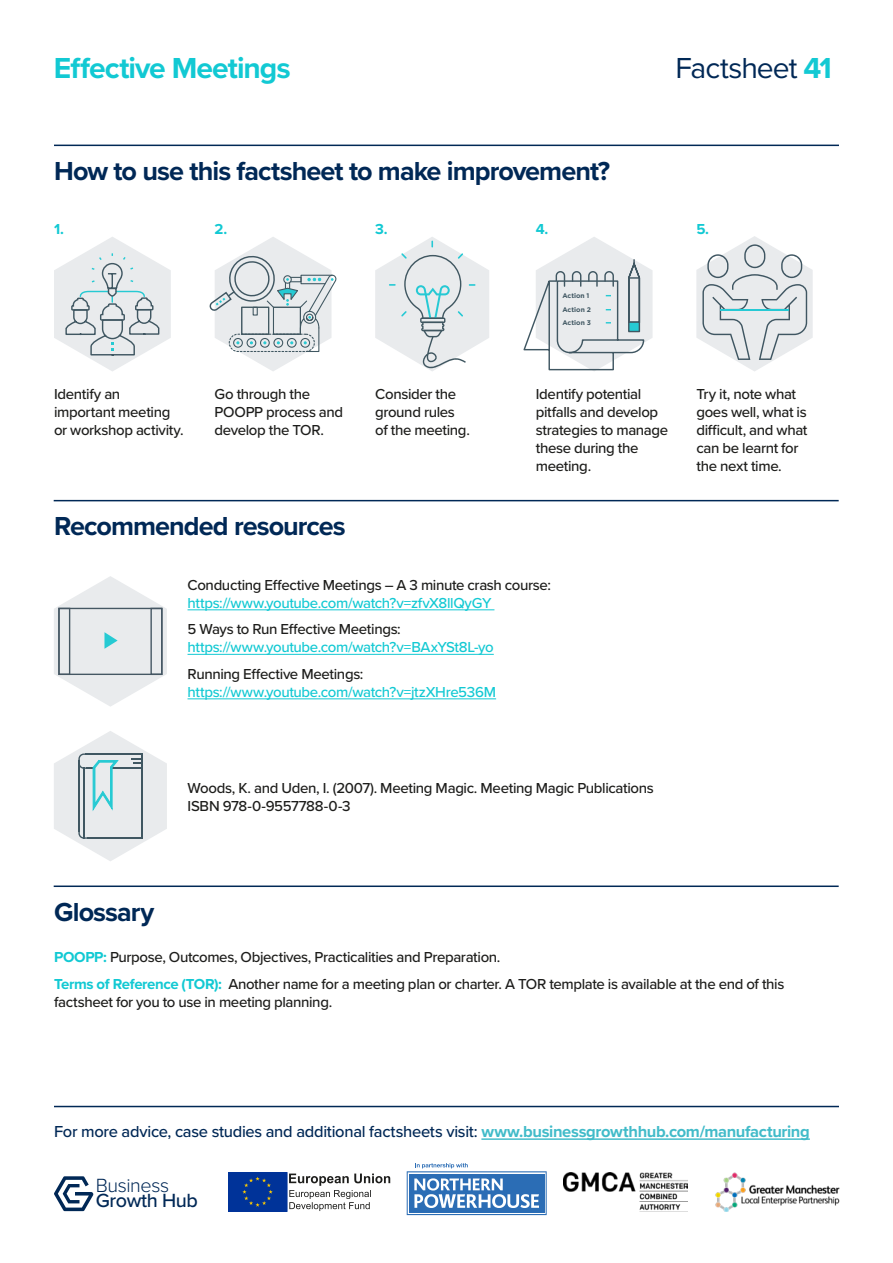
<style>
.page{position:relative;width:893px;height:1263px;background:#fff}
.page>*{position:absolute;margin:0;border:0;box-sizing:border-box;transform-origin:0 0}
.t1{font:700 30px "Proxima Nova";letter-spacing:-.03em;color:#12c9d3}
.t2{font:30px "Proxima Nova";letter-spacing:-.035em;color:#002856}
.t3{font:700 27px "Proxima Nova";letter-spacing:-.035em;color:#002856}
.t4{font:500 19.8px "Proxima Nova";letter-spacing:-.02em;color:#002856}
.t5{font:300 19.8px "Proxima Nova";letter-spacing:-.02em;color:#002856}
.t6{font:500 16.5px "Proxima Nova";letter-spacing:-.015em;color:#002856}
.t7{font:500 15px/18px "Proxima Nova";letter-spacing:-.025em;color:#1d1d1b}
.t8{font:500 15px "Proxima Nova";letter-spacing:-.025em;color:#12c9d3}
.t9{font:700 15px "Proxima Nova";color:#12c9d3}
.t10{font:700 6.75px/13.4px "Gotham";color:#405762}
.s1{font-weight:700;color:#12c9d3}
.s2{font-weight:700;color:#41bbc9}
</style>
<div class="page">
<svg style="left:375px;top:237px;width:114px;height:134px"></svg>
<svg style="left:209px;top:237px;width:128px;height:134px"></svg>
<svg style="left:54px;top:576px;width:113px;height:131px"></svg>
<div style="left:58px;top:608px;width:12px;height:67px;border:1px solid #455763"></div>
<div style="left:150px;top:608px;width:13px;height:67px;border:1px solid #445663"></div>
<hr style="left:54px;top:885px;width:785px;height:2px;background:#002856">
<hr style="left:54px;top:145px;width:785px;height:1px;background:#002856">
<hr style="left:54px;top:500px;width:785px;height:1px;background:#002856">
<hr style="left:188px;top:609px;width:306px;height:1px;background:#12c9d3">
<hr style="left:188px;top:654px;width:306px;height:1px;background:#12c9d3">
<hr style="left:188px;top:698px;width:308px;height:1px;background:#12c9d3">
<svg style="left:54px;top:731px;width:113px;height:130px"></svg>
<svg style="left:54px;top:237px;width:117px;height:134px"></svg>
<svg style="left:696px;top:236px;width:117px;height:135px"></svg>
<svg style="left:523px;top:237px;width:130px;height:134px"></svg>
<svg style="left:289px;top:1173px;width:101px;height:38px"></svg>
<div style="left:228px;top:1172px;width:59px;height:39px;background:#039"></div>
<div style="left:228px;top:1172px;width:59px;height:40px;border:1px solid #039"></div>
<svg style="left:242px;top:1177px;width:31px;height:30px"></svg>
<img style="left:563px;top:1173px;width:125px;height:38px">
<img style="left:716px;top:1173px;width:123px;height:38px">
<svg style="left:54px;top:1176px;width:39px;height:35px"></svg>
<svg style="left:407px;top:1163px;width:140px;height:52px"></svg>
<hr style="left:54px;top:1106px;width:785px;height:1px;background:#002856">
<hr style="left:481px;top:1138px;width:329px;height:2px;background:#41bbc9">
<h1 class="t1" style="left:54px;top:45px;width:239px">Effective Meetings</h1>
<h2 class="t3" style="left:54px;top:151px;width:557px">How to use this factsheet to make improvement?</h2>
<h1 class="t2" style="left:675px;top:45px;width:158px">Factsheet <span class="s1">41</span></h1>
<p class="t9" style="left:54px;top:218px;width:11px">1.</p>
<p class="t9" style="left:215px;top:218px;width:14px">2.</p>
<p class="t9" style="left:375px;top:218px;width:14px">3.</p>
<p class="t9" style="left:536px;top:218px;width:14px">4.</p>
<p class="t9" style="left:696px;top:218px;width:14px">5.</p>
<p class="t10" style="left:562px;top:289px;width:30px">Action 1<br>Action 2<br>Action 3</p>
<p class="t7" style="left:54px;top:385px;width:131px">Identify an important meeting or workshop activity.</p>
<p class="t7" style="left:215px;top:385px;width:130px">Go through the<br>POOPP process and develop the TOR.</p>
<p class="t7" style="left:375px;top:385px;width:96px">Consider the ground rules of the meeting.</p>
<p class="t7" style="left:536px;top:385px;width:134px">Identify potential pitfalls and develop strategies to manage these during the meeting.</p>
<p class="t7" style="left:696px;top:385px;width:113px">Try it, note what goes well, what is difficult, and what can be learnt for the next time.</p>
<h2 class="t3" style="left:54px;top:506px;width:293px">Recommended resources</h2>
<p class="t7" style="left:188px;top:575px;width:365px">Conducting Effective Meetings – A 3 minute crash course:</p>
<p class="t8" style="left:188px;top:591px;width:305px">https://www.youtube.com/watch?v=zfvX8llQyGY</p>
<p class="t7" style="left:188px;top:619px;width:215px">5 Ways to Run Effective Meetings:</p>
<p class="t8" style="left:188px;top:636px;width:308px">https://www.youtube.com/watch?v=BAxYSt8L-yo</p>
<p class="t7" style="left:188px;top:664px;width:177px">Running Effective Meetings:</p>
<p class="t8" style="left:188px;top:680px;width:310px">https://www.youtube.com/watch?v=jtzXHre536M</p>
<p class="t7" style="left:188px;top:778px;width:468px">Woods, K. and Uden, I. (2007). Meeting Magic. Meeting Magic Publications<br>ISBN 978-0-9557788-0-3</p>
<h2 class="t3" style="left:54px;top:891px;width:102px">Glossary</h2>
<p class="t7" style="left:54px;top:943px;width:732px;line-height:26.5px"><span class="s1">POOPP:</span> Purpose, Outcomes, Objectives, Practicalities and Preparation.<br><span class="s1">Terms of Reference (TOR):</span> Another name for a meeting plan or charter. A TOR template is available at the end of this</p>
<p class="t7" style="left:54px;top:992px;width:280px">factsheet for you to use in meeting planning.</p>
<p class="t6" style="left:54px;top:1119px;width:757px">For more advice, case studies and additional factsheets visit: <span class="s2">www.businessgrowthhub.com/manufacturing</span></p>
<h3 class="t5" style="left:96px;top:1170px;width:75px">Business</h3>
<h3 class="t4" style="left:96px;top:1186px;width:104px">Growth Hub</h3>
</div>
